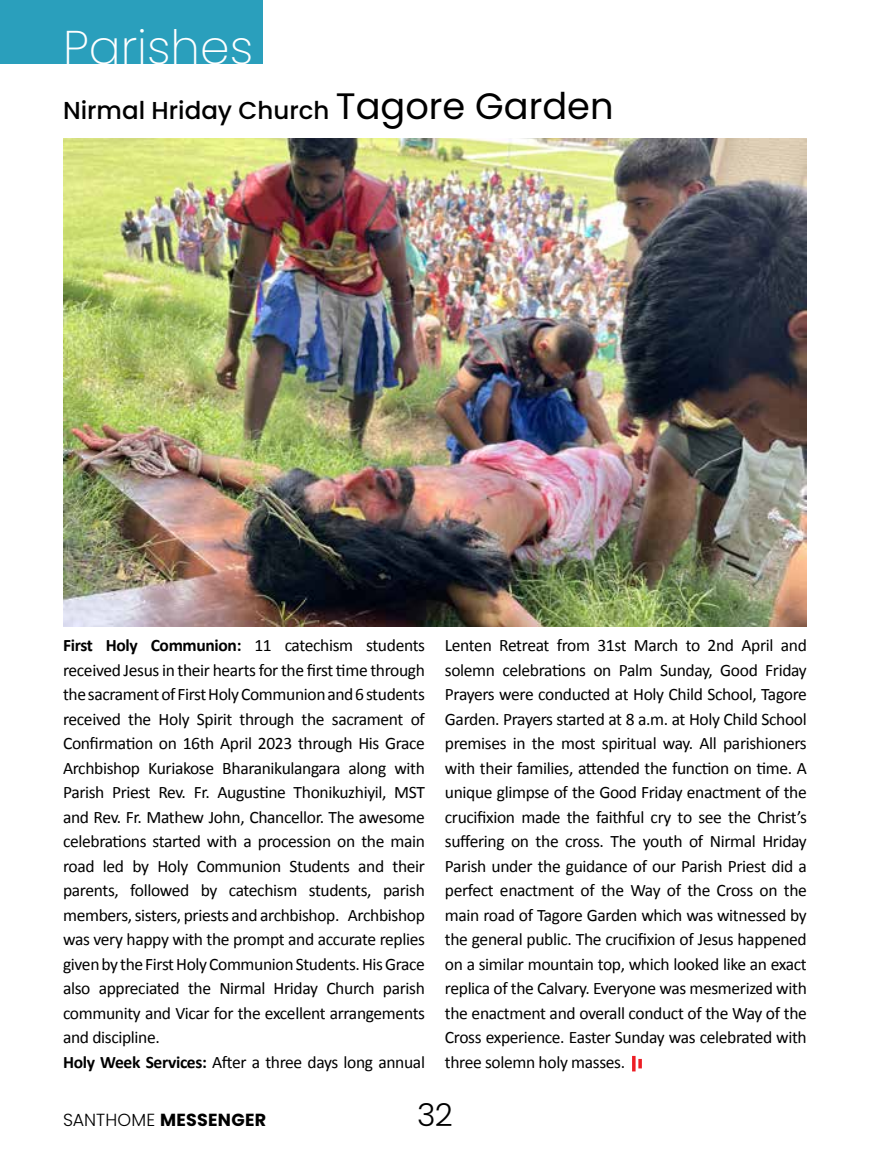
<style>
.page{position:relative;width:870px;height:1166px;background:#fff}
.page>*{position:absolute;margin:0;border:0;box-sizing:border-box;transform-origin:0 0}
.t1{font:200 47.25px "Poppins";color:#fff}
.t2{font:300 31.5px "Poppins";color:#000}
.t3{font:500 24.5px "Poppins";color:#000}
.t4{font:17.5px/24.5px "Calibri";letter-spacing:-.02em;color:#000}
.t5{font:700 17.5px "Poppins";letter-spacing:.015em;color:#000}
.s1{font-weight:400;font-size:36.75px}
.s2{font-weight:700}
.s3{font-weight:300}
</style>
<div class="page">
<div style="left:0;top:0;width:262px;height:64px;background:#2a9fbc"></div>
<hr style="left:632px;top:1055px;width:3px;height:16px;background:#ed1d24">
<svg style="left:638px;top:1058px;width:3px;height:10px"></svg>
<img style="left:63px;top:139px;width:743px;height:487px">
<h1 class="t1" style="left:63px;top:20px;width:191px">Parishes</h1>
<h3 class="t3" style="left:63px;top:96px;width:552px">Nirmal Hriday Church <span class="s1">Tagore Garden</span></h3>
<p class="t4" style="left:63px;top:633px;width:363px"><span class="s2">First Holy Communion:</span> 11 catechism students received Jesus in their hearts for the first time through the sacrament of First Holy Communion and 6 students received the Holy Spirit through the sacrament of Confirmation on 16th April 2023 through His Grace Archbishop Kuriakose Bharanikulangara along with Parish Priest Rev. Fr. Augustine Thonikuzhiyil, MST and Rev. Fr. Mathew John, Chancellor. The awesome celebrations started with a procession on the main road led by Holy Communion Students and their parents, followed by catechism students, parish members, sisters, priests and archbishop. Archbishop was very happy with the prompt and accurate replies given by the First Holy Communion Students. His Grace also appreciated the Nirmal Hriday Church parish community and Vicar for the excellent arrangements and discipline.<br><span class="s2">Holy Week Services:</span> After a three days long annual</p>
<p class="t4" style="left:445px;top:633px;width:363px;text-align:justify">Lenten Retreat from 31st March to 2nd April and solemn celebrations on Palm Sunday, Good Friday Prayers were conducted at Holy Child School, Tagore Garden. Prayers started at 8 a.m. at Holy Child School premises in the most spiritual way. All parishioners with their families, attended the function on time. A unique glimpse of the Good Friday enactment of the crucifixion made the faithful cry to see the Christ’s suffering on the cross. The youth of Nirmal Hriday Parish under the guidance of our Parish Priest did a perfect enactment of the Way of the Cross on the main road of Tagore Garden which was witnessed by the general public. The crucifixion of Jesus happened on a similar mountain top, which looked like an exact replica of the Calvary. Everyone was mesmerized with the enactment and overall conduct of the Way of the Cross experience. Easter Sunday was celebrated with three solemn holy masses.</p>
<p class="t5" style="left:63px;top:1109px;width:205px"><span class="s3">SANTHOME</span> MESSENGER</p>
<h2 class="t2" style="left:417px;top:1096px;width:37px">32</h2>
</div>
